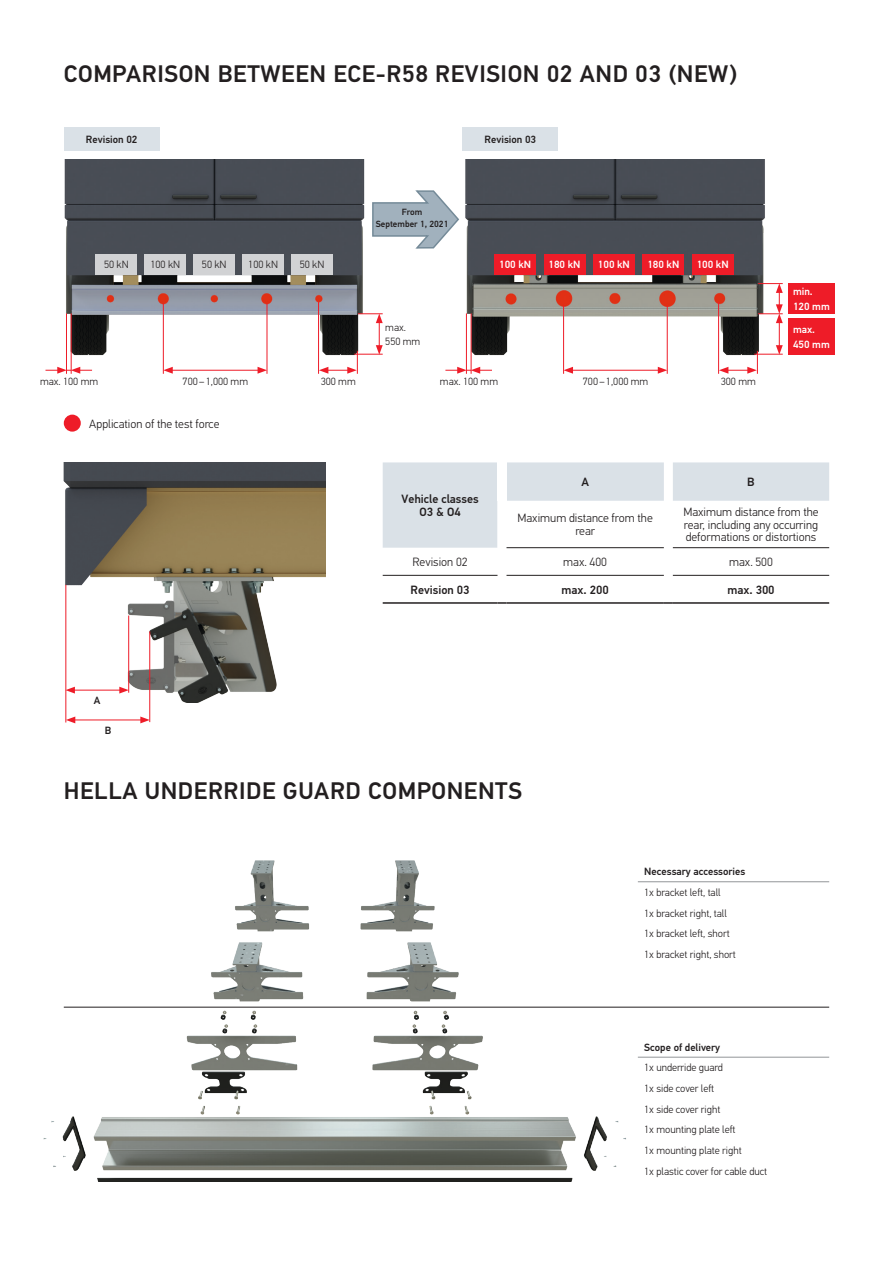
<style>
.page{position:relative;width:893px;height:1263px;background:#fff}
.page>*{position:absolute;margin:0;border:0;box-sizing:border-box;transform-origin:0 0}
.t1{font:500 24px "Hella DIN Universal";letter-spacing:.025em;color:#231f20}
.t2{font:300 12px/12.6px "Hella DIN Universal";color:#231f20;text-align:center}
.t3{font:500 12px/12.6px "Hella DIN Universal";color:#231f20;text-align:center}
.t4{font:300 10.5px/20.7px "Hella DIN Universal";color:#231f20}
.t5{font:500 10.5px "Hella DIN Universal";color:#231f20}
.t6{font:500 10.5px/14.7px "Hella DIN Universal";color:#fff}
.t7{font:500 9px/12px "Hella DIN Universal";color:#231f20;text-align:center}
</style>
<div class="page">
<img style="left:64px;top:159px;width:701px;height:197px">
<div style="left:64px;top:415px;width:17px;height:17px;background:#ee1c28;border-radius:50%"></div>
<svg style="left:383px;top:462px;width:446px;height:142px"></svg>
<hr style="left:673px;top:602px;width:156px;height:2px;background:#231f20">
<hr style="left:506px;top:547px;width:158px;height:1px;background:#231f20">
<hr style="left:673px;top:547px;width:156px;height:1px;background:#231f20">
<hr style="left:506px;top:575px;width:158px;height:1px;background:#231f20">
<hr style="left:673px;top:575px;width:156px;height:1px;background:#231f20">
<hr style="left:383px;top:575px;width:114px;height:1px;background:#231f20">
<div style="left:462px;top:128px;width:96px;height:23px;background:#dae1e7"></div>
<hr style="left:638px;top:881px;width:191px;height:1px;background:#939598">
<hr style="left:638px;top:1057px;width:191px;height:1px;background:#939598">
<div style="left:64px;top:128px;width:95px;height:23px;background:#dae1e7"></div>
<svg style="left:371px;top:190px;width:89px;height:60px"></svg>
<hr style="left:64px;top:1007px;width:765px;height:1px;background:#231f20">
<div style="left:494px;top:254px;width:42px;height:21px;background:#ee1c28"></div>
<div style="left:692px;top:254px;width:41px;height:21px;background:#ee1c28"></div>
<div style="left:593px;top:254px;width:42px;height:21px;background:#ee1c28"></div>
<div style="left:544px;top:254px;width:41px;height:21px;background:#ee1c28"></div>
<div style="left:642px;top:254px;width:42px;height:21px;background:#ee1c28"></div>
<div style="left:96px;top:254px;width:41px;height:21px;background:#d1d2d4"></div>
<div style="left:291px;top:254px;width:42px;height:21px;background:#d1d2d4"></div>
<div style="left:193px;top:254px;width:42px;height:21px;background:#d1d2d4"></div>
<div style="left:145px;top:254px;width:41px;height:21px;background:#d1d2d4"></div>
<div style="left:242px;top:254px;width:42px;height:21px;background:#d1d2d4"></div>
<hr style="left:163px;top:303px;width:1px;height:71px;background:#ee1c28">
<hr style="left:563px;top:306px;width:1px;height:68px;background:#ee1c28">
<hr style="left:466px;top:313px;width:1px;height:61px;background:#ee1c28">
<hr style="left:66px;top:313px;width:1px;height:61px;background:#ee1c28">
<hr style="left:471px;top:313px;width:1px;height:61px;background:#ee1c28">
<hr style="left:71px;top:313px;width:1px;height:61px;background:#ee1c28">
<hr style="left:267px;top:303px;width:1px;height:71px;background:#ee1c28">
<hr style="left:667px;top:306px;width:1px;height:68px;background:#ee1c28">
<hr style="left:318px;top:302px;width:1px;height:72px;background:#ee1c28">
<hr style="left:718px;top:302px;width:1px;height:72px;background:#ee1c28">
<hr style="left:170px;top:370px;width:90px;height:1px;background:#ee1c28">
<svg style="left:258px;top:367px;width:9px;height:7px"></svg>
<svg style="left:163px;top:367px;width:10px;height:7px"></svg>
<hr style="left:571px;top:370px;width:89px;height:1px;background:#ee1c28">
<svg style="left:658px;top:367px;width:9px;height:7px"></svg>
<svg style="left:563px;top:367px;width:10px;height:7px"></svg>
<svg style="left:445px;top:367px;width:47px;height:7px"></svg>
<svg style="left:45px;top:367px;width:47px;height:7px"></svg>
<svg style="left:319px;top:313px;width:64px;height:61px"></svg>
<svg style="left:719px;top:283px;width:64px;height:91px"></svg>
<img style="left:43px;top:860px;width:595px;height:322px">
<img style="left:63px;top:462px;width:263px;height:241px">
<hr style="left:65px;top:585px;width:1px;height:137px;background:#ee1c28">
<hr style="left:149px;top:631px;width:1px;height:91px;background:#ee1c28">
<hr style="left:128px;top:615px;width:1px;height:78px;background:#ee1c28">
<hr style="left:73px;top:690px;width:49px;height:1px;background:#ee1c28">
<svg style="left:119px;top:687px;width:10px;height:6px"></svg>
<svg style="left:65px;top:687px;width:10px;height:6px"></svg>
<hr style="left:73px;top:720px;width:70px;height:1px;background:#ee1c28">
<svg style="left:140px;top:716px;width:10px;height:7px"></svg>
<svg style="left:66px;top:716px;width:9px;height:7px"></svg>
<div style="left:789px;top:284px;width:46px;height:30px;background:#ee1c28"></div>
<div style="left:789px;top:318px;width:46px;height:37px;background:#ee1c28"></div>
<h1 class="t1" style="left:64px;top:58px;width:675px">COMPARISON BETWEEN ECE-R58 REVISION 02 AND 03 (NEW)</h1>
<p class="t5" style="left:86px;top:133px;width:53px">Revision 02</p>
<p class="t7" style="left:376px;top:207px;width:74px">From<br>September 1, 2021</p>
<p class="t5" style="left:484px;top:133px;width:53px">Revision 03</p>
<p class="t4" style="left:104px;top:255px;width:26px">50 kN</p>
<p class="t4" style="left:150px;top:255px;width:31px">100 kN</p>
<p class="t4" style="left:202px;top:255px;width:26px">50 kN</p>
<p class="t4" style="left:248px;top:255px;width:31px">100 kN</p>
<p class="t4" style="left:300px;top:255px;width:26px">50 kN</p>
<p class="t6" style="left:499px;top:258px;width:33px">100 kN</p>
<p class="t6" style="left:549px;top:258px;width:33px">180 kN</p>
<p class="t6" style="left:598px;top:258px;width:33px">100 kN</p>
<p class="t6" style="left:647px;top:258px;width:33px">180 kN</p>
<p class="t6" style="left:697px;top:258px;width:33px">100 kN</p>
<p class="t4" style="left:385px;top:320px;width:37px;line-height:14.7px">max.<br>550 mm</p>
<p class="t4" style="left:40px;top:371px;width:60px">max. 100 mm</p>
<p class="t4" style="left:183px;top:371px;width:67px">700 – 1,000 mm</p>
<p class="t4" style="left:321px;top:371px;width:37px">300 mm</p>
<p class="t4" style="left:440px;top:371px;width:60px">max. 100 mm</p>
<p class="t4" style="left:583px;top:371px;width:67px">700 – 1,000 mm</p>
<p class="t4" style="left:721px;top:371px;width:37px">300 mm</p>
<p class="t2" style="left:89px;top:418px;width:132px">Application of the test force</p>
<p class="t6" style="left:793px;top:285px;width:38px">min.<br>120 mm</p>
<p class="t6" style="left:793px;top:323px;width:38px">max.<br>450 mm</p>
<p class="t3" style="left:401px;top:494px;width:79px">Vehicle classes<br>O3 &amp; O4</p>
<p class="t3" style="left:581px;top:477px;width:9px">A</p>
<p class="t3" style="left:747px;top:477px;width:9px">B</p>
<p class="t2" style="left:518px;top:513px;width:137px">Maximum distance from the rear</p>
<p class="t2" style="left:683px;top:506px;width:137px;text-align:justify">Maximum distance from the rear, including any occurring deformations or distortions</p>
<p class="t5" style="left:94px;top:694px;width:8px">A</p>
<p class="t5" style="left:105px;top:724px;width:8px">B</p>
<p class="t2" style="left:413px;top:556px;width:57px">Revision 02</p>
<p class="t2" style="left:563px;top:556px;width:45px">max. 400</p>
<p class="t2" style="left:729px;top:556px;width:45px">max. 500</p>
<p class="t3" style="left:411px;top:584px;width:60px">Revision 03</p>
<p class="t3" style="left:562px;top:584px;width:49px">max. 200</p>
<p class="t3" style="left:727px;top:584px;width:49px">max. 300</p>
<h1 class="t1" style="left:64px;top:776px;width:460px">HELLA UNDERRIDE GUARD COMPONENTS</h1>
<p class="t5" style="left:644px;top:865px;width:103px">Necessary accessories</p>
<p class="t4" style="left:644px;top:883px;width:93px">1x bracket left, tall<br>1x bracket right, tall<br>1x bracket left, short<br>1x bracket right, short</p>
<p class="t5" style="left:644px;top:1040px;width:77px">Scope of delivery</p>
<p class="t4" style="left:644px;top:1058px;width:124px">1x underride guard<br>1x side cover left<br>1x side cover right<br>1x mounting plate left<br>1x mounting plate right<br>1x plastic cover for cable duct</p>
</div>
